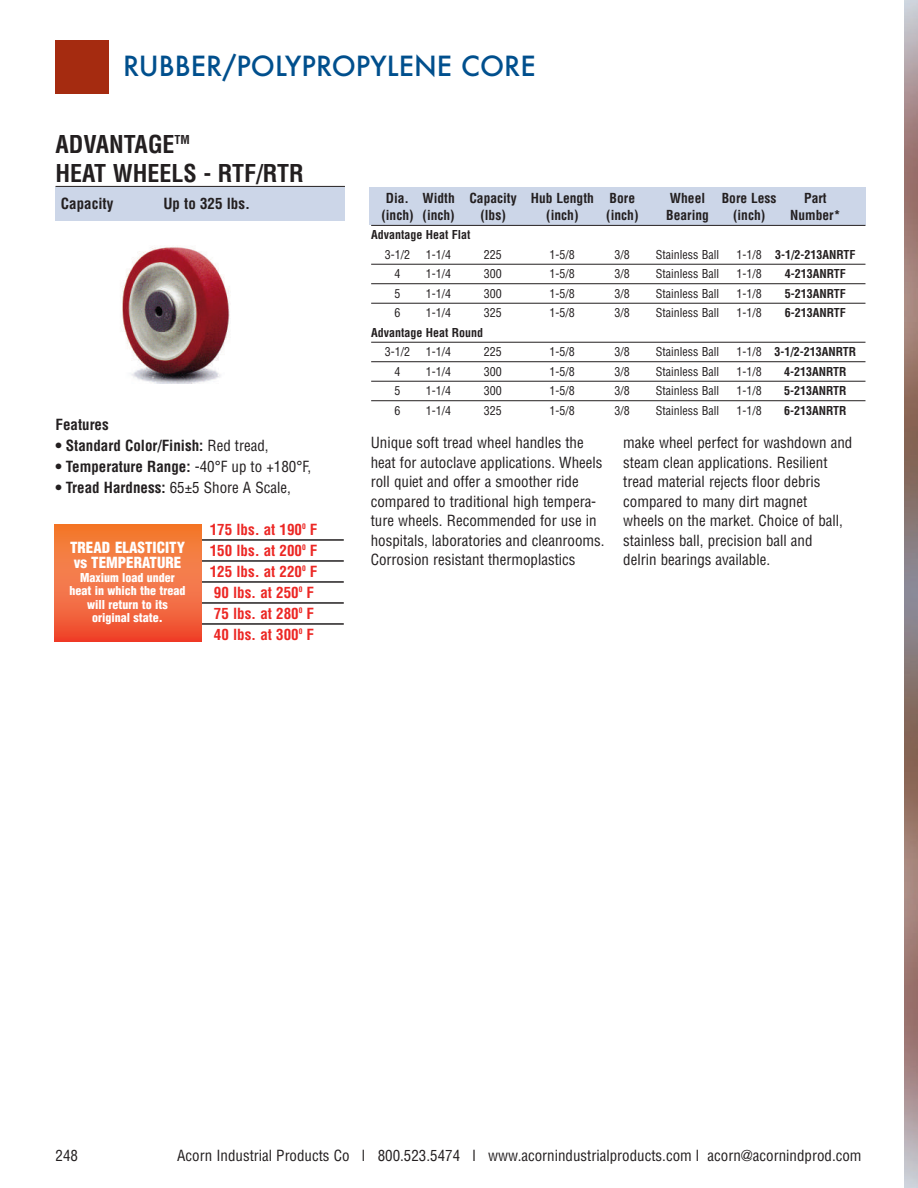
<style>
.page{position:relative;width:918px;height:1188px;background:#fff}
.page>*{position:absolute;margin:0;border:0;box-sizing:border-box;transform-origin:0 0}
.t1{font:500 27px "Futura";color:#004f8d}
.t2{font:700 condensed 24px/28.5px "Helvetica";color:#231f20}
.t3{font:condensed 15px/19.5px "Helvetica";color:#231f20}
.t4{font:700 condensed 15px "Helvetica";color:#231f20}
.t5{font:700 condensed 15px/21px "Helvetica";color:#ec2724}
.t6{font:900 condensed 15px/15px "Helvetica";color:#fff}
.t7{font:700 condensed 13.5px "Helvetica";color:#231f20}
.t8{font:condensed 12px "Helvetica";color:#231f20}
.t9{font:700 condensed 12px "Helvetica";color:#231f20}
.t10{font:900 condensed 12px/13.5px "Helvetica";color:#fff;text-align:center}
.s1{font-weight:400}
.s2{font-weight:700}
</style>
<div class="page">
<img style="left:904px;top:0;width:14px;height:1188px">
<div style="left:56px;top:40px;width:54px;height:54px;background:#a52b10"></div>
<hr style="left:56px;top:539px;width:288px;height:2px;background:#231f20">
<hr style="left:56px;top:560px;width:288px;height:2px;background:#231f20">
<hr style="left:56px;top:581px;width:288px;height:2px;background:#231f20">
<hr style="left:56px;top:602px;width:288px;height:2px;background:#231f20">
<hr style="left:56px;top:623px;width:288px;height:2px;background:#231f20">
<div style="left:369px;top:188px;width:497px;height:37px;background:#ccd6e8"></div>
<hr style="left:371px;top:225px;width:494px;height:1px;background:#231f20">
<hr style="left:371px;top:264px;width:494px;height:1px;background:#231f20">
<hr style="left:371px;top:283px;width:494px;height:1px;background:#231f20">
<hr style="left:371px;top:303px;width:494px;height:1px;background:#231f20">
<hr style="left:371px;top:342px;width:494px;height:1px;background:#231f20">
<hr style="left:371px;top:361px;width:494px;height:1px;background:#231f20">
<hr style="left:371px;top:381px;width:494px;height:1px;background:#231f20">
<hr style="left:371px;top:400px;width:494px;height:1px;background:#231f20">
<div style="left:56px;top:188px;width:289px;height:33px;background:#ccd6e8"></div>
<hr style="left:56px;top:186px;width:289px;height:1px;background:#231f20">
<img style="left:122px;top:245px;width:108px;height:138px">
<svg style="left:54px;top:525px;width:147px;height:117px;background:#f26e3d"></svg>
<h1 class="t1" style="left:123px;top:51px;width:414px">RUBBER/POLYPROPYLENE CORE</h1>
<h2 class="t2" style="left:56px;top:130px;width:250px">ADVANTAGE<sup>TM<br></sup>HEAT WHEELS - RTF/RTR</h2>
<p class="t4" style="left:61px;top:195px;width:54px">Capacity</p>
<p class="t4" style="left:164px;top:195px;width:88px">Up to 325 lbs.</p>
<p class="t4" style="left:56px;top:416px;width:55px">Features</p>
<p class="t4" style="left:55px;top:437px;width:215px">• Standard Color/Finish: <span class="s1">Red tread,</span></p>
<p class="t4" style="left:56px;top:458px;width:257px">• Temperature Range: <span class="s1">-40°F up to +180°F,</span></p>
<p class="t3" style="left:55px;top:478px;width:237px"><span class="s2">• Tread Hardness:</span> 65±5 Shore A Scale,</p>
<p class="t5" style="left:210px;top:519px;width:109px">175 lbs. at 190<sup>0</sup> F<br>150 lbs. at 200<sup>0</sup> F<br>125 lbs. at 220<sup>0</sup> F<br>90 lbs. at 250<sup>0</sup> F<br>75 lbs. at 280<sup>0</sup> F<br>40 lbs. at 300<sup>0</sup> F</p>
<p class="t6" style="left:70px;top:540px;width:117px">TREAD ELASTICITY vs TEMPERATURE</p>
<p class="t10" style="left:70px;top:571px;width:117px">Maxium load under heat in which the tread will return to its original state.</p>
<p class="t7" style="left:386px;top:191px;width:251px">Dia. Width Capacity Hub Length Bore</p>
<p class="t7" style="left:670px;top:191px;width:108px">Wheel Bore Less</p>
<p class="t7" style="left:804px;top:191px;width:24px">Part</p>
<p class="t7" style="left:381px;top:207px;width:75px">(inch) (inch)</p>
<p class="t7" style="left:480px;top:207px;width:27px">(lbs)</p>
<p class="t7" style="left:546px;top:207px;width:34px">(inch)</p>
<p class="t7" style="left:606px;top:207px;width:34px">(inch)</p>
<p class="t7" style="left:666px;top:207px;width:44px">Bearing</p>
<p class="t7" style="left:733px;top:207px;width:34px">(inch)</p>
<p class="t7" style="left:790px;top:207px;width:52px">Number*</p>
<p class="t9" style="left:371px;top:228px;width:101px">Advantage Heat Flat</p>
<p class="t8" style="left:385px;top:247px;width:27px">3-1/2</p>
<p class="t8" style="left:426px;top:247px;width:27px">1-1/4</p>
<p class="t8" style="left:484px;top:247px;width:19px">225</p>
<p class="t8" style="left:550px;top:247px;width:27px">1-5/8</p>
<p class="t8" style="left:615px;top:247px;width:17px">3/8</p>
<p class="t8" style="left:656px;top:247px;width:65px">Stainless Ball</p>
<p class="t9" style="left:736px;top:247px;width:121px"><span class="s1">1-1/8</span> 3-1/2-213ANRTF</p>
<p class="t8" style="left:394px;top:267px;width:7px">4</p>
<p class="t8" style="left:426px;top:267px;width:27px">1-1/4</p>
<p class="t8" style="left:484px;top:267px;width:19px">300</p>
<p class="t8" style="left:550px;top:267px;width:27px">1-5/8</p>
<p class="t8" style="left:615px;top:267px;width:17px">3/8</p>
<p class="t8" style="left:656px;top:267px;width:65px">Stainless Ball</p>
<p class="t8" style="left:736px;top:267px;width:27px">1-1/8</p>
<p class="t9" style="left:785px;top:267px;width:63px">4-213ANRTF</p>
<p class="t8" style="left:394px;top:286px;width:7px">5</p>
<p class="t8" style="left:426px;top:286px;width:27px">1-1/4</p>
<p class="t8" style="left:484px;top:286px;width:19px">300</p>
<p class="t8" style="left:550px;top:286px;width:27px">1-5/8</p>
<p class="t8" style="left:615px;top:286px;width:17px">3/8</p>
<p class="t8" style="left:656px;top:286px;width:65px">Stainless Ball</p>
<p class="t8" style="left:736px;top:286px;width:27px">1-1/8</p>
<p class="t9" style="left:785px;top:286px;width:63px">5-213ANRTF</p>
<p class="t8" style="left:394px;top:306px;width:7px">6</p>
<p class="t8" style="left:426px;top:306px;width:27px">1-1/4</p>
<p class="t8" style="left:484px;top:306px;width:19px">325</p>
<p class="t8" style="left:550px;top:306px;width:27px">1-5/8</p>
<p class="t8" style="left:615px;top:306px;width:17px">3/8</p>
<p class="t8" style="left:656px;top:306px;width:65px">Stainless Ball</p>
<p class="t8" style="left:736px;top:306px;width:27px">1-1/8</p>
<p class="t9" style="left:785px;top:306px;width:63px">6-213ANRTF</p>
<p class="t9" style="left:371px;top:325px;width:113px">Advantage Heat Round</p>
<p class="t8" style="left:385px;top:345px;width:27px">3-1/2</p>
<p class="t8" style="left:426px;top:345px;width:27px">1-1/4</p>
<p class="t8" style="left:484px;top:345px;width:19px">225</p>
<p class="t8" style="left:550px;top:345px;width:27px">1-5/8</p>
<p class="t8" style="left:615px;top:345px;width:17px">3/8</p>
<p class="t8" style="left:656px;top:345px;width:65px">Stainless Ball</p>
<p class="t9" style="left:736px;top:345px;width:121px"><span class="s1">1-1/8</span> 3-1/2-213ANRTR</p>
<p class="t8" style="left:394px;top:364px;width:7px">4</p>
<p class="t8" style="left:426px;top:364px;width:27px">1-1/4</p>
<p class="t8" style="left:484px;top:364px;width:19px">300</p>
<p class="t8" style="left:550px;top:364px;width:27px">1-5/8</p>
<p class="t8" style="left:615px;top:364px;width:17px">3/8</p>
<p class="t8" style="left:656px;top:364px;width:65px">Stainless Ball</p>
<p class="t8" style="left:736px;top:364px;width:27px">1-1/8</p>
<p class="t9" style="left:784px;top:364px;width:64px">4-213ANRTR</p>
<p class="t8" style="left:394px;top:384px;width:7px">5</p>
<p class="t8" style="left:426px;top:384px;width:27px">1-1/4</p>
<p class="t8" style="left:484px;top:384px;width:19px">300</p>
<p class="t8" style="left:550px;top:384px;width:27px">1-5/8</p>
<p class="t8" style="left:615px;top:384px;width:17px">3/8</p>
<p class="t8" style="left:656px;top:384px;width:65px">Stainless Ball</p>
<p class="t8" style="left:736px;top:384px;width:27px">1-1/8</p>
<p class="t9" style="left:784px;top:384px;width:64px">5-213ANRTR</p>
<p class="t8" style="left:394px;top:403px;width:7px">6</p>
<p class="t8" style="left:426px;top:403px;width:27px">1-1/4</p>
<p class="t8" style="left:484px;top:403px;width:19px">325</p>
<p class="t8" style="left:550px;top:403px;width:27px">1-5/8</p>
<p class="t8" style="left:615px;top:403px;width:17px">3/8</p>
<p class="t8" style="left:656px;top:403px;width:65px">Stainless Ball</p>
<p class="t8" style="left:736px;top:403px;width:27px">1-1/8</p>
<p class="t9" style="left:784px;top:403px;width:64px">6-213ANRTR</p>
<p class="t3" style="left:371px;top:433px;width:235px">Unique soft tread wheel handles the heat for autoclave applications. Wheels roll quiet and offer a smoother ride compared to traditional high tempera&shy;ture wheels. Recommended for use in hospitals, laboratories and cleanrooms.<br>Corrosion resistant thermoplastics</p>
<p class="t3" style="left:623px;top:433px;width:231px">make wheel perfect for washdown and steam clean applications. Resilient tread material rejects floor debris compared to many dirt magnet<br>wheels on the market. Choice of ball, stainless ball, precision ball and<br>delrin bearings available.</p>
<p class="t3" style="left:56px;top:1146px;width:24px">248</p>
<p class="t3" style="left:177px;top:1146px;width:686px">Acorn Industrial Products Co l 800.523.5474 l www.acornindustrialproducts.com l acorn@acornindprod.com</p>
</div>
